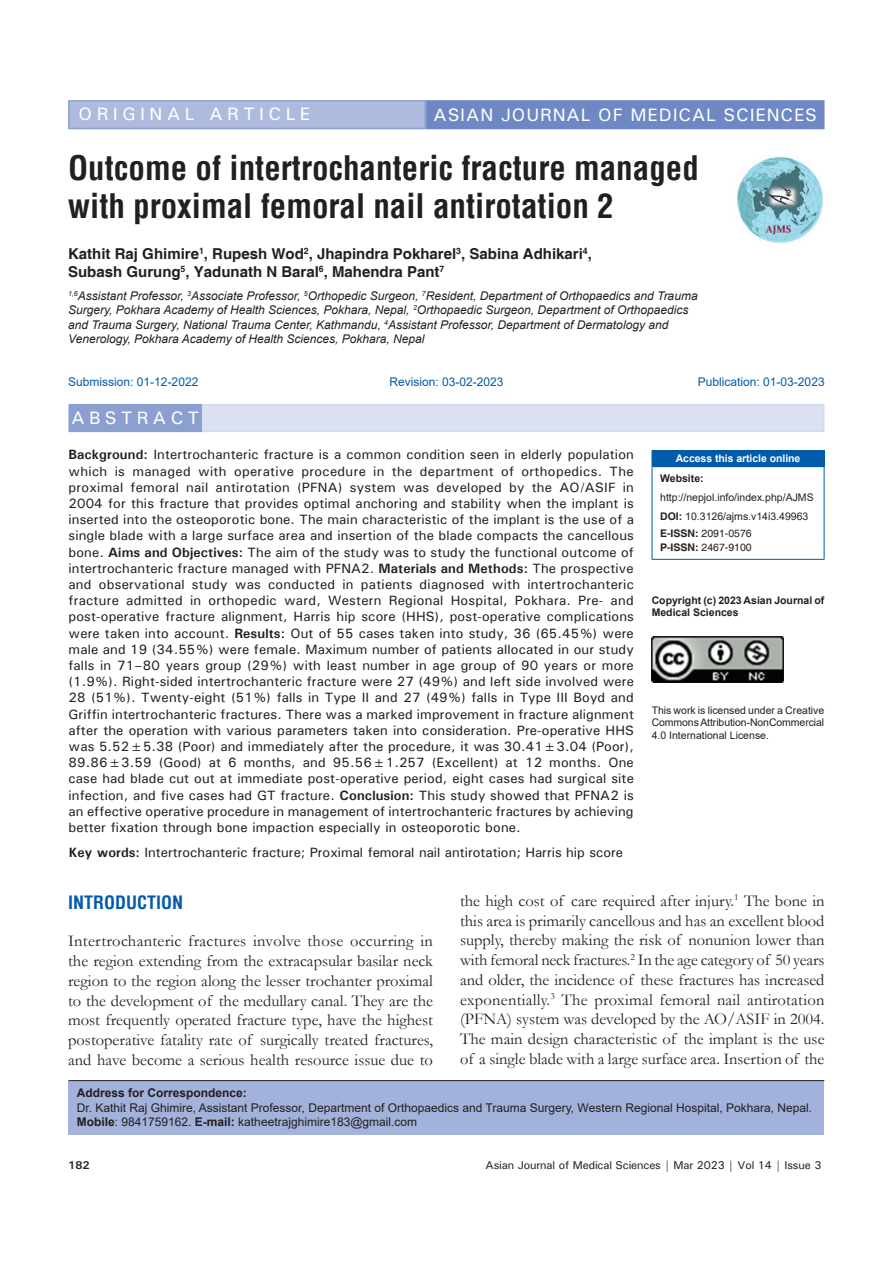
<style>
.page{position:relative;width:893px;height:1263px;background:#fff}
.page>*{position:absolute;margin:0;border:0;box-sizing:border-box;transform-origin:0 0}
.AT{font:700 condensed 33px/37.5px "Helvetica";color:#231f20}
.AH{font:500 18px "Univers";letter-spacing:.05em;color:#fff}
.AH-2{font:500 18px "Univers";letter-spacing:.25em;color:#fff}
.t1{font:700 condensed 18px "Helvetica";color:#015aaa}
.ABSH{font:500 18px "Univers";letter-spacing:.25em;color:#fff}
.TX{font:16.5px/19.8px "Garamond";color:#231f20;text-align:justify}
.AU{font:700 15px/18px "Helvetica";color:#231f20}
.ABS{font:500 13.5px/16.2px "Univers";letter-spacing:.01em;color:#231f20;text-align:justify}
.KWD{font:500 13.5px "Univers";color:#231f20}
.AFF{font:italic 12px/14.4px "Arial";color:#231f20}
.ADD{font:12px/14.4px "Arial";color:#231f20}
.HIS{font:12px "Arial";color:#015aaa}
.t2{font:500 11.25px "Univers";letter-spacing:-.01em;color:#231f20}
.t3{font:700 11.25px "Univers";color:#231f20}
.License{font:10.5px/12.6px "Arial";letter-spacing:-.01em;color:#231f20;text-align:justify}
.License-2{font:700 10.5px/12.6px "Arial";color:#231f20}
.Web{font:10.5px/18.8px "Arial";color:#231f20}
.ISSN{font:10.5px/14.2px "Helvetica";color:#231f20}
.DOI{font:10.5px "Arial";color:#231f20}
.t4{font:700 10.5px "Arial";letter-spacing:-.005em;color:#fff}
.s1{font-weight:700}
</style>
<div class="page">
<div style="left:68px;top:1081px;width:756px;height:53px;background:#a3b2da"></div>
<hr style="left:68px;top:1080px;width:756px;height:1px;background:#231f20">
<img style="left:737px;top:157px;width:86px;height:86px">
<div style="left:69px;top:101px;width:356px;height:28px;background:#aebade"></div>
<div style="left:68px;top:100px;width:358px;height:29px;border:2px solid #8b9fd1"></div>
<div style="left:427px;top:101px;width:397px;height:28px;background:#6d88c5"></div>
<div style="left:426px;top:100px;width:398px;height:29px;border:2px solid #6d88c5"></div>
<div style="left:69px;top:404px;width:755px;height:28px;background:#dbe1f1"></div>
<div style="left:69px;top:405px;width:132px;height:26px;background:#8b9fd1"></div>
<div style="left:68px;top:404px;width:134px;height:28px;border:2px solid #8b9fd1"></div>
<div style="left:652px;top:450px;width:172px;height:17px;background:#015aaa"></div>
<svg style="left:824px;top:451px;width:1px;height:15px"></svg>
<hr style="left:652px;top:467px;width:1px;height:92px;background:#015aaa">
<hr style="left:824px;top:467px;width:1px;height:92px;background:#015aaa">
<hr style="left:652px;top:559px;width:172px;height:1px;background:#015aaa">
<img style="left:652px;top:636px;width:132px;height:47px">
<p class="AH-2" style="left:79px;top:103px;width:233px">ORIGINAL ARTICLE</p>
<p class="AH" style="left:434px;top:103px;width:385px">ASIAN JOURNAL OF MEDICAL SCIENCES</p>
<p class="AT" style="left:68px;top:149px;width:632px">Outcome of intertrochanteric fracture managed with proximal femoral nail antirotation 2</p>
<p class="AU" style="left:68px;top:246px;width:525px">Kathit Raj Ghimire<sup>1</sup>, Rupesh Wod<sup>2</sup>, Jhapindra Pokharel<sup>3</sup>, Sabina Adhikari<sup>4</sup>,<br>Subash Gurung<sup>5</sup>, Yadunath N Baral<sup>6</sup>, Mahendra Pant<sup>7</sup></p>
<p class="AFF" style="left:68px;top:289px;width:631px"><sup>1,6</sup>Assistant Professor, <sup>3</sup>Associate Professor, <sup>5</sup>Orthopedic Surgeon, <sup>7</sup>Resident, Department of Orthopaedics and Trauma Surgery, Pokhara Academy of Health Sciences, Pokhara, Nepal, <sup>2</sup>Orthopaedic Surgeon, Department of Orthopaedics and Trauma Surgery, National Trauma Center, Kathmandu, <sup>4</sup>Assistant Professor, Department of Dermatology and Venerology, Pokhara Academy of Health Sciences, Pokhara, Nepal</p>
<p class="HIS" style="left:68px;top:373px;width:132px">Submission: 01-12-2022</p>
<p class="HIS" style="left:389px;top:373px;width:116px">Revision: 03-02-2023</p>
<p class="HIS" style="left:698px;top:373px;width:128px">Publication: 01-03-2023</p>
<p class="ABSH" style="left:71px;top:406px;width:129px">ABSTRACT</p>
<p class="ABS" style="left:68px;top:446px;width:567px"><span class="s1">Background:</span> Intertrochanteric fracture is a common condition seen in elderly population which is managed with operative procedure in the department of orthopedics. The proximal femoral nail antirotation (PFNA) system was developed by the AO/ASIF in 2004 for this fracture that provides optimal anchoring and stability when the implant is inserted into the osteoporotic bone. The main characteristic of the implant is the use of a single blade with a large surface area and insertion of the blade compacts the cancellous bone. <span class="s1">Aims and Objectives:</span> The aim of the study was to study the functional outcome of intertrochanteric fracture managed with PFNA2. <span class="s1">Materials and Methods:</span> The prospective and observational study was conducted in patients diagnosed with intertrochanteric fracture admitted in orthopedic ward, Western Regional Hospital, Pokhara. Pre- and post-operative fracture alignment, Harris hip score (HHS), post-operative complications were taken into account. <span class="s1">Results:</span> Out of 55 cases taken into study, 36 (65.45%) were male and 19 (34.55%) were female. Maximum number of patients allocated in our study falls in 71–80 years group (29%) with least number in age group of 90 years or more (1.9%). Right-sided intertrochanteric fracture were 27 (49%) and left side involved were 28 (51%). Twenty-eight (51%) falls in Type II and 27 (49%) falls in Type III Boyd and Griffin intertrochanteric fractures. There was a marked improvement in fracture alignment after the operation with various parameters taken into consideration. Pre-operative HHS was 5.52±5.38 (Poor) and immediately after the procedure, it was 30.41±3.04 (Poor), 89.86±3.59 (Good) at 6 months, and 95.56±1.257 (Excellent) at 12 months. One case had blade cut out at immediate post-operative period, eight cases had surgical site infection, and five cases had GT fracture. <span class="s1">Conclusion:</span> This study showed that PFNA2 is an effective operative procedure in management of intertrochanteric fractures by achieving better fixation through bone impaction especially in osteoporotic bone.</p>
<p class="KWD" style="left:68px;top:843px;width:556px"><span class="s1">Key words:</span> Intertrochanteric fracture; Proximal femoral nail antirotation; Harris hip score</p>
<p class="t4" style="left:676px;top:451px;width:126px">Access this article online</p>
<p class="Web" style="left:660px;top:469px;width:155px"><span class="s1">Website: </span>http://nepjol.info/index.php/AJMS</p>
<p class="DOI" style="left:660px;top:509px;width:150px"><span class="s1">DOI:</span> 10.3126/ajms.v14i3.49963</p>
<p class="ISSN" style="left:660px;top:526px;width:93px"><span class="s1">E-ISSN:</span> 2091-0576<br><span class="s1">P-ISSN:</span> 2467-9100</p>
<p class="License-2" style="left:652px;top:594px;width:174px">Copyright (c) 2023 Asian Journal of<br>Medical Sciences</p>
<p class="License" style="left:652px;top:703px;width:174px">This work is licensed under a Creative Commons Attribution-NonCommercial 4.0 International License.</p>
<h1 class="t1" style="left:68px;top:890px;width:117px">INTRODUCTION</h1>
<p class="TX" style="left:68px;top:930px;width:366px">Intertrochanteric fractures involve those occurring in the region extending from the extracapsular basilar neck region to the region along the lesser trochanter proximal to the development of the medullary canal. They are the most frequently operated fracture type, have the highest postoperative fatality rate of surgically treated fractures, and have become a serious health resource issue due to</p>
<p class="TX" style="left:460px;top:890px;width:366px">the high cost of care required after injury.<sup>1</sup> The bone in this area is primarily cancellous and has an excellent blood supply, thereby making the risk of nonunion lower than with femoral neck fractures.<sup>2</sup> In the age category of 50 years and older, the incidence of these fractures has increased exponentially.<sup>3</sup> The proximal femoral nail antirotation (PFNA) system was developed by the AO/ASIF in 2004.<br>The main design characteristic of the implant is the use of a single blade with a large surface area. Insertion of the</p>
<p class="ADD" style="left:77px;top:1086px;width:737px"><span class="s1">Address for Correspondence:<br></span>Dr. Kathit Raj Ghimire, Assistant Professor, Department of Orthopaedics and Trauma Surgery, Western Regional Hospital, Pokhara, Nepal.<br><span class="s1">Mobile</span>: 9841759162. <span class="s1">E-mail:</span> katheetrajghimire183@gmail.com</p>
<p class="t3" style="left:68px;top:1158px;width:23px">182</p>
<p class="t2" style="left:486px;top:1157px;width:337px">Asian Journal of Medical Sciences | Mar 2023 | Vol 14 | Issue 3</p>
</div>
